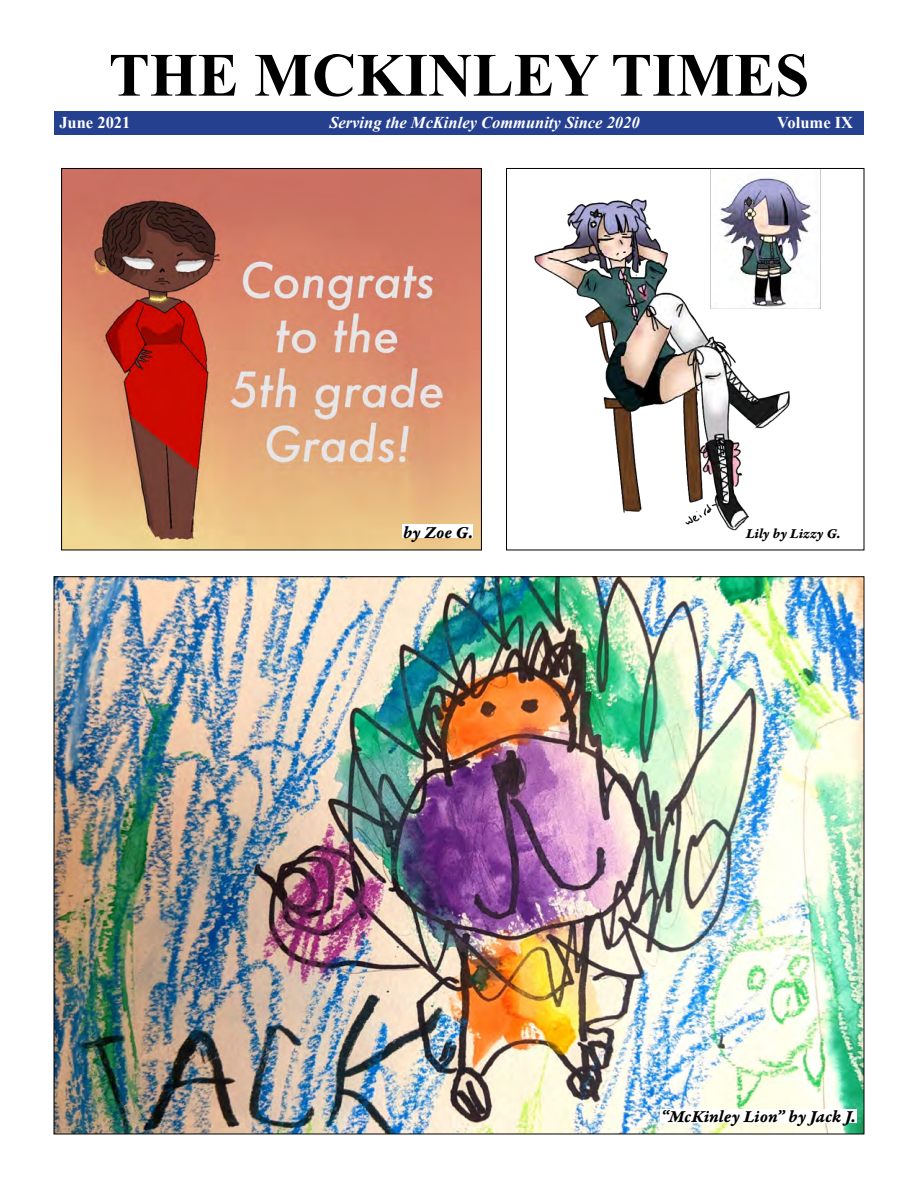
<style>
.page{position:relative;width:918px;height:1188px;background:#fff}
.page>*{position:absolute;margin:0;border:0;box-sizing:border-box;transform-origin:0 0}
.t1{font:700 61.5px "Times New Roman";color:#000}
.t2{font:18px "Garamond Premr Pro Bd It Capt";color:#000}
.t3{font:italic 700 16.5px "Times New Roman";color:#fff}
.t4{font:700 16.5px "Times New Roman";color:#fff}
.t5{font:14.7px "Garamond Premr Pro Bd It Capt";letter-spacing:-.005em;color:#000}
</style>
<div class="page">
<div style="left:54px;top:111px;width:810px;height:24px;background:#25408f"></div>
<img style="left:56px;top:578px;width:806px;height:554px">
<div style="left:661px;top:1109px;width:196px;height:13px;background:#fff"></div>
<img style="left:61px;top:168px;width:804px;height:383px">
<p class="t1" style="left:109px;top:33px;width:702px">THE MCKINLEY TIMES</p>
<p class="t4" style="left:59px;top:111px;width:73px">June 2021</p>
<p class="t3" style="left:329px;top:111px;width:312px">Serving the McKinley Community Since 2020</p>
<p class="t4" style="left:777px;top:111px;width:77px">Volume IX</p>
<p class="t2" style="left:403px;top:521px;width:72px">by Zoe G.</p>
<p class="t5" style="left:746px;top:524px;width:96px">Lily by Lizzy G.</p>
<p class="t2" style="left:661px;top:1106px;width:196px">“McKinley Lion” by Jack J.</p>
</div>
